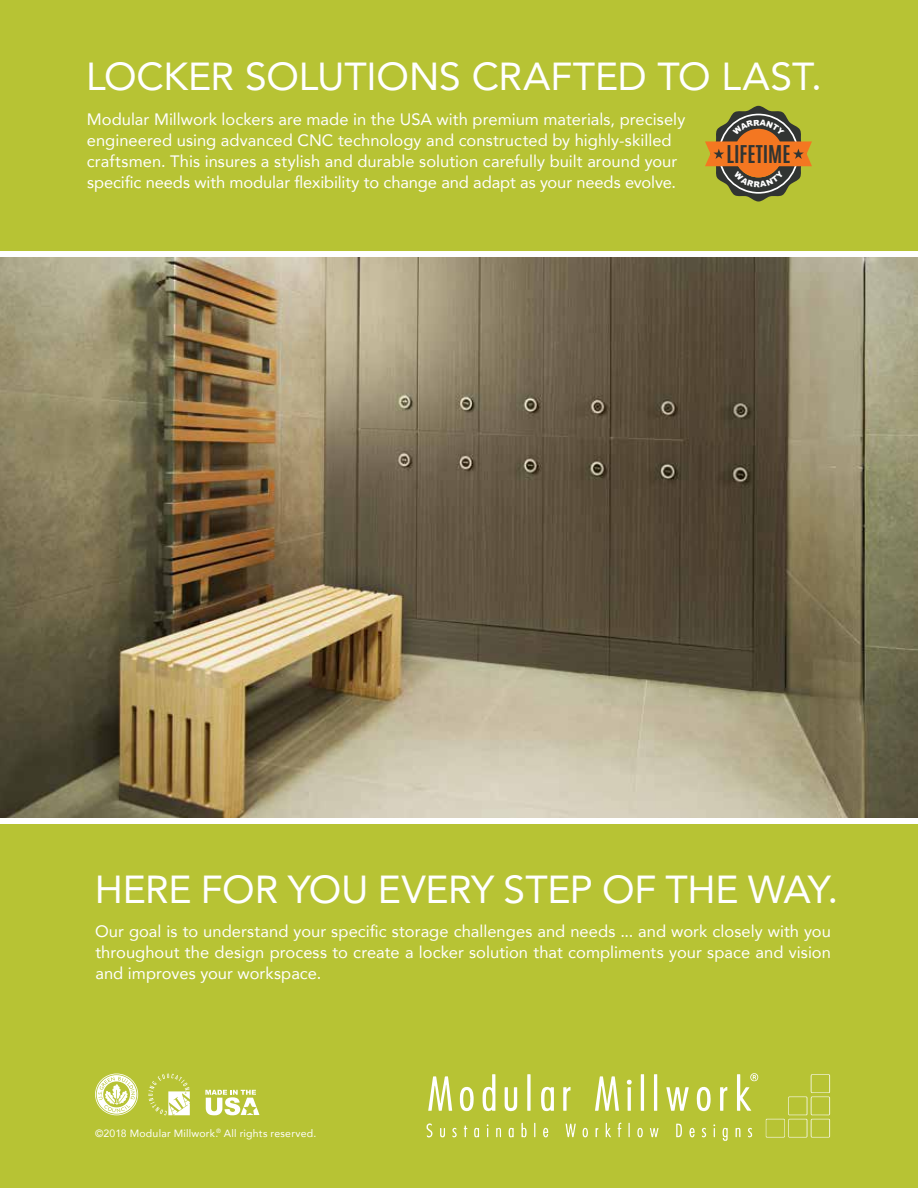
<style>
.page{position:relative;width:918px;height:1188px;background:#fff}
.page>*{position:absolute;margin:0;border:0;box-sizing:border-box;transform-origin:0 0}
.t1{font:39px "Avenir";letter-spacing:-.005em;color:#fff}
.t2{font:700 20.4px "Antonio";color:#313432}
.t3{font:16.5px/21px "Avenir";color:#fff;text-align:justify}
.t4{font:10.5px "Avenir";letter-spacing:.02em;color:#fff}
</style>
<div class="page">
<img style="left:0;top:257px;width:918px;height:561px">
<div style="left:0;top:824px;width:918px;height:364px;background:#b7c334"></div>
<svg style="left:595px;top:1076px;width:24px;height:35px"></svg>
<svg style="left:428px;top:1076px;width:24px;height:35px"></svg>
<svg style="left:666px;top:1087px;width:23px;height:24px"></svg>
<svg style="left:482px;top:1074px;width:13px;height:38px"></svg>
<svg style="left:541px;top:1086px;width:13px;height:25px"></svg>
<svg style="left:697px;top:1086px;width:14px;height:25px"></svg>
<svg style="left:460px;top:1086px;width:14px;height:25px"></svg>
<svg style="left:505px;top:1087px;width:12px;height:24px"></svg>
<svg style="left:641px;top:1074px;width:3px;height:37px"></svg>
<svg style="left:654px;top:1074px;width:3px;height:37px"></svg>
<svg style="left:527px;top:1074px;width:4px;height:37px"></svg>
<svg style="left:720px;top:1087px;width:7px;height:24px"></svg>
<svg style="left:563px;top:1087px;width:8px;height:24px"></svg>
<svg style="left:566px;top:1123px;width:10px;height:14px"></svg>
<svg style="left:676px;top:1124px;width:6px;height:13px"></svg>
<svg style="left:766px;top:1074px;width:64px;height:63px"></svg>
<svg style="left:722px;top:1128px;width:6px;height:13px"></svg>
<svg style="left:650px;top:1128px;width:9px;height:9px"></svg>
<svg style="left:522px;top:1123px;width:5px;height:15px"></svg>
<svg style="left:427px;top:1123px;width:6px;height:15px"></svg>
<svg style="left:606px;top:1123px;width:5px;height:14px"></svg>
<svg style="left:509px;top:1128px;width:5px;height:10px"></svg>
<svg style="left:689px;top:1128px;width:6px;height:9px"></svg>
<svg style="left:543px;top:1127px;width:5px;height:11px"></svg>
<svg style="left:474px;top:1128px;width:5px;height:9px"></svg>
<svg style="left:637px;top:1128px;width:6px;height:10px"></svg>
<svg style="left:583px;top:1128px;width:5px;height:9px"></svg>
<svg style="left:736px;top:1128px;width:4px;height:9px"></svg>
<svg style="left:440px;top:1128px;width:5px;height:10px"></svg>
<svg style="left:496px;top:1127px;width:5px;height:10px"></svg>
<svg style="left:618px;top:1122px;width:3px;height:15px"></svg>
<svg style="left:702px;top:1128px;width:5px;height:9px"></svg>
<svg style="left:627px;top:1080px;width:5px;height:31px"></svg>
<svg style="left:748px;top:1128px;width:4px;height:10px"></svg>
<svg style="left:452px;top:1128px;width:5px;height:10px"></svg>
<svg style="left:534px;top:1123px;width:1px;height:14px"></svg>
<svg style="left:628px;top:1123px;width:2px;height:14px"></svg>
<svg style="left:464px;top:1126px;width:3px;height:11px"></svg>
<svg style="left:713px;top:1124px;width:2px;height:13px"></svg>
<svg style="left:487px;top:1124px;width:2px;height:13px"></svg>
<svg style="left:737px;top:1073px;width:21px;height:38px"></svg>
<svg style="left:205px;top:1090px;width:55px;height:25px"></svg>
<svg style="left:148px;top:1074px;width:42px;height:41px"></svg>
<svg style="left:95px;top:1074px;width:43px;height:41px"></svg>
<div style="left:0;top:0;width:918px;height:251px;background:#b7c334"></div>
<svg style="left:705px;top:106px;width:107px;height:96px"></svg>
<h1 class="t1" style="left:86px;top:45px;width:737px">LOCKER SOLUTIONS CRAFTED TO LAST.</h1>
<p class="t3" style="left:87px;top:108px;width:600px;text-align:left">Modular Millwork lockers are made in the USA with premium materials, precisely engineered using advanced CNC technology and constructed by highly-skilled craftsmen. This insures a stylish and durable solution carefully built around your specific needs with modular flexibility to change and adapt as your needs evolve.</p>
<p class="t2" style="left:727px;top:139px;width:66px">LIFETIME</p>
<h1 class="t1" style="left:95px;top:858px;width:745px">HERE FOR YOU EVERY STEP OF THE WAY.</h1>
<p class="t3" style="left:95px;top:920px;width:737px">Our goal is to understand your specific storage challenges and needs ... and work closely with you throughout the design process to create a locker solution that compliments your space and vision and improves your workspace.</p>
<p class="t4" style="left:95px;top:1125px;width:223px">©2018 Modular Millwork.<sup>®</sup> All rights reserved.</p>
</div>
